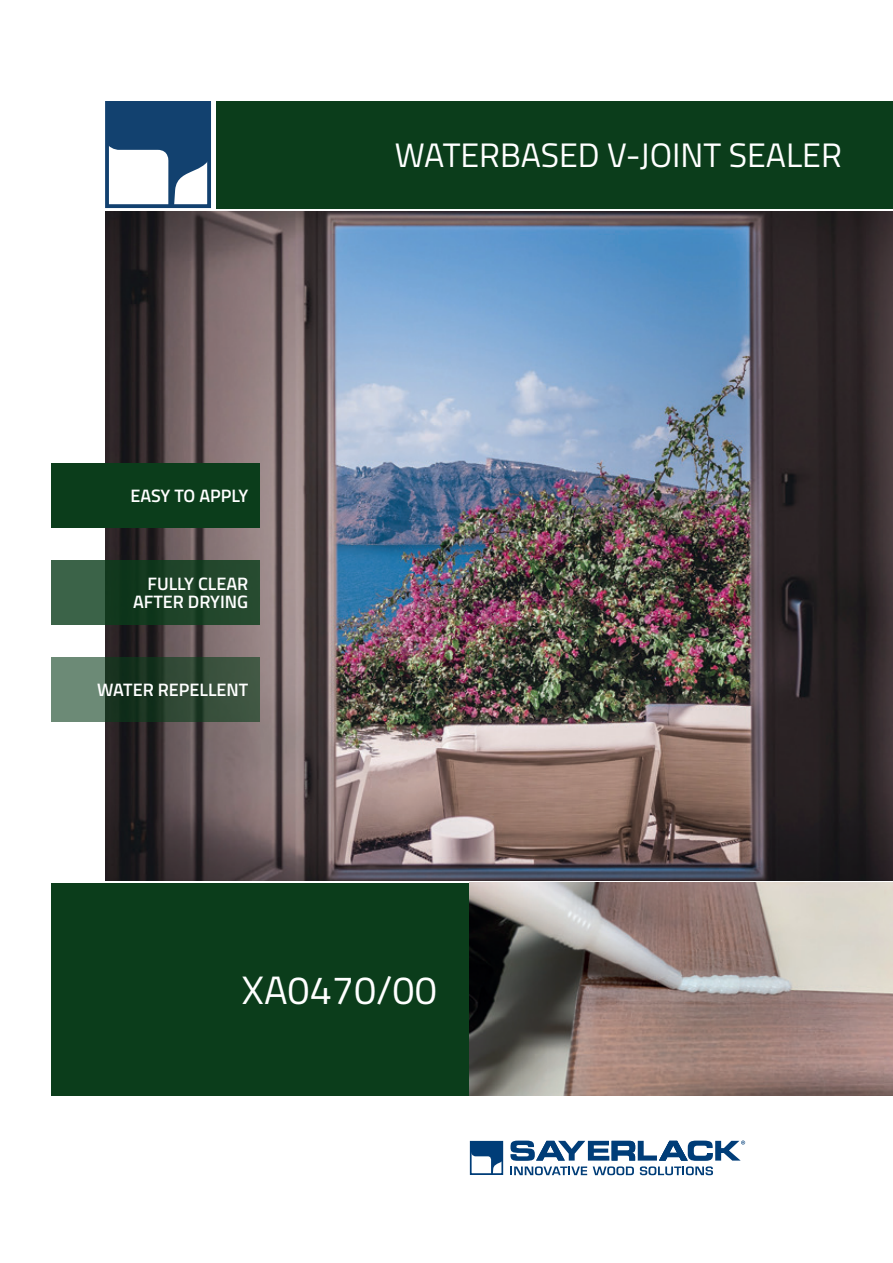
<style>
.page{position:relative;width:893px;height:1263px;background:#fff}
.page>*{position:absolute;margin:0;border:0;box-sizing:border-box;transform-origin:0 0}
.t1{font:39.6px "Titillium";color:#fff}
.t2{font:33.9px "Titillium";color:#fff}
.t3{font:600 18px/18px "Titillium";color:#fff;text-align:right}
</style>
<div class="page">
<img style="left:105px;top:211px;width:788px;height:669px">
<div style="left:217px;top:101px;width:676px;height:107px;background:#0b3d1b"></div>
<svg style="left:510px;top:1140px;width:235px;height:35px"></svg>
<svg style="left:473px;top:1144px;width:27px;height:28px"></svg>
<div style="left:470px;top:1141px;width:33px;height:34px;border:2px solid #003d78"></div>
<div style="left:470px;top:1141px;width:33px;height:33px;border:1px solid #003d78"></div>
<div style="left:51px;top:463px;width:208px;height:64px;background:#0b3d1b"></div>
<svg style="left:51px;top:560px;width:208px;height:64px"></svg>
<svg style="left:51px;top:657px;width:208px;height:64px"></svg>
<div style="left:51px;top:883px;width:419px;height:212px;background:#0b3d1b"></div>
<img style="left:470px;top:883px;width:423px;height:212px">
<svg style="left:110px;top:106px;width:96px;height:97px"></svg>
<div style="left:105px;top:101px;width:106px;height:107px;border:4px solid #12416f"></div>
<p class="t3" style="left:130px;top:486px;width:119px">EASY TO APPLY</p>
<p class="t3" style="left:133px;top:574px;width:117px">FULLY CLEAR<br>AFTER DRYING</p>
<p class="t3" style="left:97px;top:679px;width:153px">WATER REPELLENT</p>
<h2 class="t2" style="left:395px;top:131px;width:449px">WATERBASED V-JOINT SEALER</h2>
<h1 class="t1" style="left:242px;top:961px;width:196px">XA0470/00</h1>
</div>
